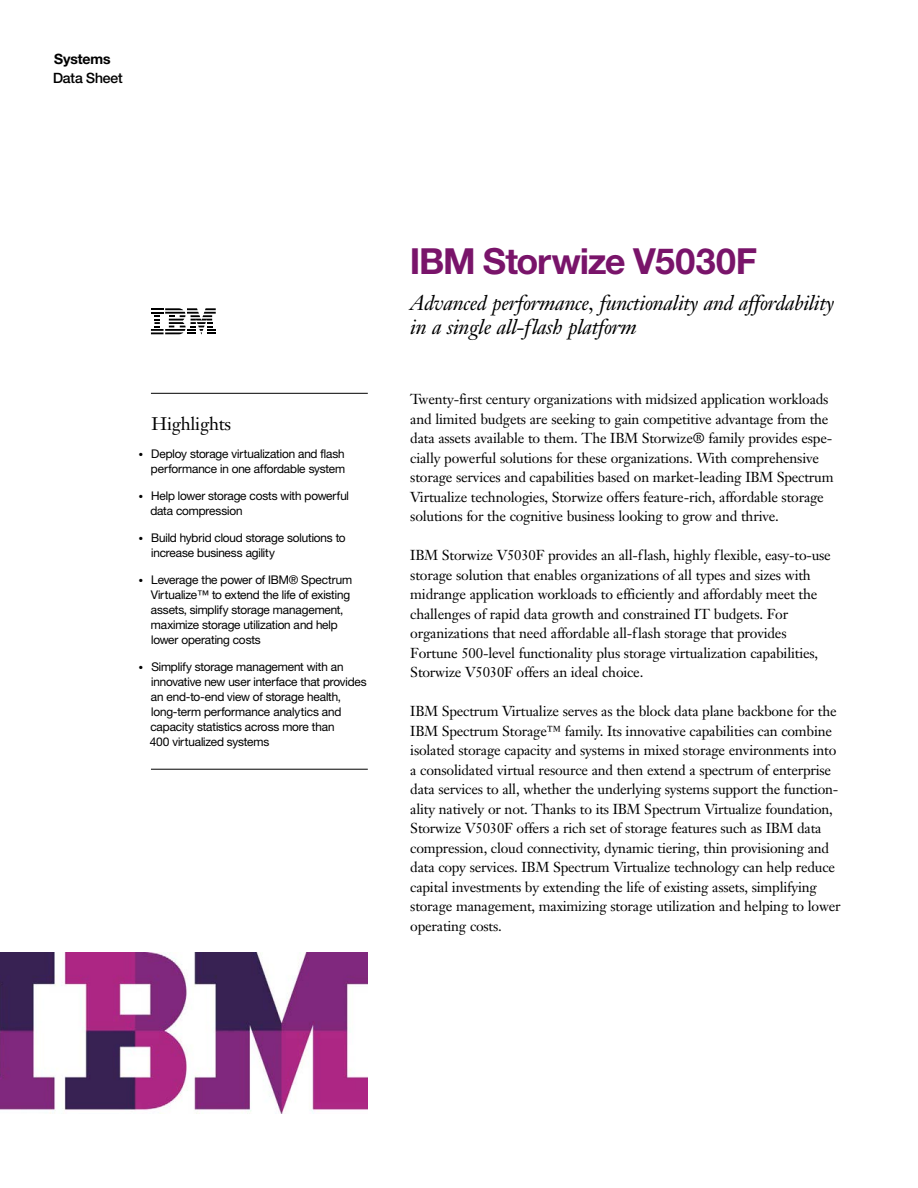
<style>
.page{position:relative;width:918px;height:1188px;background:#fff}
.page>*{position:absolute;margin:0;border:0;box-sizing:border-box;transform-origin:0 0}
.t1{font:700 36px "Helv Neuefor IBM";letter-spacing:-.02em;color:#79146a}
.t2{font:italic 21px/24px "Janson Text LT Pro";letter-spacing:-.015em;color:#000}
.t3{font:18px "Janson Text LT Pro";letter-spacing:-.015em;color:#000}
.t4{font:14.25px/19.5px "Janson Text LT Pro";letter-spacing:-.015em;color:#000}
.t5{font:500 14.25px/19.4px "Helv Neuefor IBM";letter-spacing:-.015em;color:#000}
.t6{font:12px/15px "Helv Neuefor IBM";letter-spacing:-.01em;color:#000}
.t7{font:4.5px "Zapf Dingbats";color:#000}
.s1{font-weight:700}
</style>
<div class="page">
<img style="left:0;top:953px;width:368px;height:161px">
<svg style="left:151px;top:308px;width:65px;height:26px"></svg>
<hr style="left:151px;top:393px;width:217px;height:1px;background:#000">
<hr style="left:151px;top:769px;width:217px;height:1px;background:#000">
<p class="t5" style="left:53px;top:49px;width:71px"><span class="s1">Systems<br></span>Data Sheet</p>
<h2 class="t3" style="left:152px;top:412px;width:81px">Highlights</h2>
<p class="t7" style="left:139px;top:452px;width:13px">●● ●●</p>
<p class="t6" style="left:151px;top:446px;width:196px">Deploy storage virtualization and flash performance in one affordable system</p>
<p class="t7" style="left:139px;top:494px;width:13px">●● ●●</p>
<p class="t6" style="left:150px;top:488px;width:200px">Help lower storage costs with powerful data compression</p>
<p class="t7" style="left:139px;top:536px;width:13px">●● ●●</p>
<p class="t6" style="left:151px;top:530px;width:196px">Build hybrid cloud storage solutions to increase business agility</p>
<p class="t7" style="left:139px;top:578px;width:13px">●● ●●</p>
<p class="t6" style="left:151px;top:572px;width:203px">Leverage the power of IBM® Spectrum Virtualize™ to extend the life of existing assets, simplify storage management, maximize storage utilization and help lower operating costs</p>
<p class="t7" style="left:139px;top:665px;width:13px">●● ●●</p>
<p class="t6" style="left:150px;top:659px;width:218px">Simplify storage management with an innovative new user interface that provides an end-to-end view of storage health, long-term performance analytics and capacity statistics across more than<br>400 virtualized systems</p>
<h1 class="t1" style="left:410px;top:238px;width:348px">IBM Storwize V5030F</h1>
<h2 class="t2" style="left:410px;top:291px;width:426px">Advanced performance, functionality and affordability in a single all-f lash platform</h2>
<p class="t4" style="left:410px;top:389px;width:425px">Twenty-first century organizations with midsized application workloads and limited budgets are seeking to gain competitive advantage from the data assets available to them. The IBM Storwize® family provides espe&shy;cially powerful solutions for these organizations. With comprehensive storage services and capabilities based on market-leading IBM Spectrum Virtualize technologies, Storwize offers feature-rich, affordable storage solutions for the cognitive business looking to grow and thrive.</p>
<p class="t4" style="left:410px;top:545px;width:422px">IBM Storwize V5030F provides an all-f lash, highly flexible, easy-to-use storage solution that enables organizations of all types and sizes with midrange application workloads to efficiently and affordably meet the challenges of rapid data growth and constrained IT budgets. For organizations that need affordable all-f lash storage that provides Fortune 500-level functionality plus storage virtualization capabilities, Storwize V5030F offers an ideal choice.</p>
<p class="t4" style="left:410px;top:702px;width:432px">IBM Spectrum Virtualize serves as the block data plane backbone for the IBM Spectrum Storage™ family. Its innovative capabilities can combine isolated storage capacity and systems in mixed storage environments into a consolidated virtual resource and then extend a spectrum of enterprise data services to all, whether the underlying systems support the function&shy;ality natively or not. Thanks to its IBM Spectrum Virtualize foundation, Storwize V5030F offers a rich set of storage features such as IBM data compression, cloud connectivity, dynamic tiering, thin provisioning and data copy services. IBM Spectrum Virtualize technology can help reduce capital investments by extending the life of existing assets, simplifying storage management, maximizing storage utilization and helping to lower operating costs.</p>
</div>
